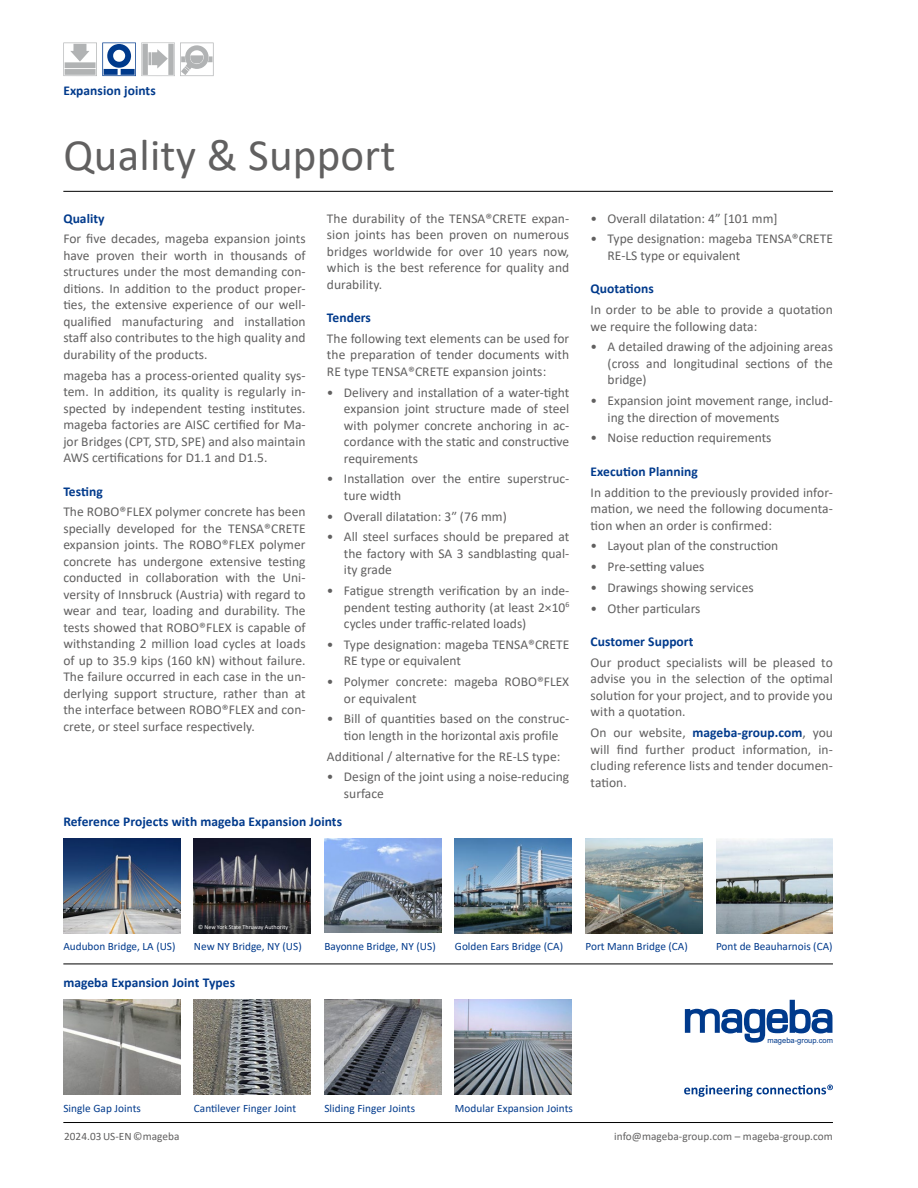
<style>
.page{position:relative;width:918px;height:1188px;background:#fff}
.page>*{position:absolute;margin:0;border:0;box-sizing:border-box;transform-origin:0 0}
.t1{font:45px "Calibri";letter-spacing:.005em;color:#616060}
.t2{font:13.5px/16.5px "Calibri";color:#616060;text-align:justify}
.t3{font:700 13.5px "Calibri";letter-spacing:.005em;color:#003a8c}
.t4{font:11.25px "Calibri";color:#003a8c}
.t5{font:11.25px "Calibri";letter-spacing:.005em;color:#616060}
.t6{font:7.65px "Arial";color:#003a8c}
.t7{font:6px "Calibri";color:#fff}
.s1{font-weight:700;color:#003a8c}
</style>
<div class="page">
<hr style="left:63px;top:1122px;width:770px;height:1px;background:#000">
<hr style="left:63px;top:191px;width:770px;height:1px;background:#000">
<hr style="left:63px;top:964px;width:770px;height:1px;background:#000">
<svg style="left:63px;top:43px;width:151px;height:34px"></svg>
<svg style="left:181px;top:68px;width:7px;height:7px"></svg>
<svg style="left:684px;top:1085px;width:149px;height:12px"></svg>
<svg style="left:685px;top:1000px;width:147px;height:43px"></svg>
<img style="left:324px;top:1000px;width:117px;height:95px">
<img style="left:194px;top:1000px;width:117px;height:95px">
<img style="left:63px;top:1000px;width:117px;height:95px">
<img style="left:455px;top:1000px;width:117px;height:95px">
<img style="left:63px;top:838px;width:117px;height:95px">
<img style="left:194px;top:838px;width:117px;height:95px">
<img style="left:585px;top:838px;width:117px;height:95px">
<img style="left:455px;top:838px;width:117px;height:95px">
<img style="left:716px;top:838px;width:117px;height:95px">
<img style="left:324px;top:838px;width:117px;height:94px">
<p class="t3" style="left:63px;top:81px;width:94px">Expansion joints</p>
<h1 class="t1" style="left:63px;top:124px;width:334px">Quality &amp; Support</h1>
<p class="t3" style="left:63px;top:209px;width:43px">Quality</p>
<p class="t2" style="left:63px;top:230px;width:244px">For five decades, mageba expansion joints have proven their worth in thousands of structures under the most demanding con&shy;ditions. In addition to the product proper&shy;ties, the extensive experience of our well&shy;qualified manufacturing and installation staff also contributes to the high quality and durability of the products.</p>
<p class="t2" style="left:63px;top:367px;width:244px">mageba has a process-oriented quality sys&shy;tem. In addition, its quality is regularly in&shy;spected by independent testing institutes. mageba factories are AISC certified for Ma&shy;jor Bridges (CPT, STD, SPE) and also maintain AWS certifications for D1.1 and D1.5.</p>
<p class="t3" style="left:63px;top:482px;width:41px">Testing</p>
<p class="t2" style="left:63px;top:503px;width:244px">The ROBO®FLEX polymer concrete has been specially developed for the TENSA®CRETE expansion joints. The ROBO®FLEX polymer concrete has undergone extensive testing conducted in collaboration with the Uni&shy;versity of Innsbruck (Austria) with regard to wear and tear, loading and durability. The tests showed that ROBO®FLEX is capable of withstanding 2 million load cycles at loads of up to 35.9 kips (160 kN) without failure.<br>The failure occurred in each case in the un&shy;derlying support structure, rather than at the interface between ROBO®FLEX and con&shy;crete, or steel surface respectively.</p>
<p class="t2" style="left:327px;top:210px;width:244px">The durability of the TENSA®CRETE expan&shy;sion joints has been proven on numerous bridges worldwide for over 10 years now, which is the best reference for quality and durability.</p>
<p class="t3" style="left:327px;top:308px;width:46px">Tenders</p>
<p class="t2" style="left:327px;top:330px;width:244px">The following text elements can be used for the preparation of tender documents with RE type TENSA®CRETE expansion joints:</p>
<p class="t2" style="left:344px;top:384px;width:227px;text-indent:-17px">• Delivery and installation of a water-tight expansion joint structure made of steel with polymer concrete anchoring in ac&shy;cordance with the static and constructive requirements</p>
<p class="t2" style="left:344px;top:470px;width:227px;text-indent:-17px">• Installation over the entire superstruc&shy;ture width</p>
<p class="t2" style="left:327px;top:508px;width:181px">• Overall dilatation: 3ʺ (76 mm)</p>
<p class="t2" style="left:344px;top:528px;width:227px;text-indent:-17px">• All steel surfaces should be prepared at the factory with SA 3 sandblasting qual&shy;ity grade</p>
<p class="t2" style="left:344px;top:582px;width:227px;text-indent:-17px">• Fatigue strength verification by an inde&shy;pendent testing authority (at least 2×10<sup>6 </sup>cycles under traffic-related loads)</p>
<p class="t2" style="left:344px;top:636px;width:227px;text-indent:-17px">• Type designation: mageba TENSA®CRETE<br>RE type or equivalent</p>
<p class="t2" style="left:344px;top:673px;width:227px;text-indent:-17px">• Polymer concrete: mageba ROBO®FLEX or equivalent</p>
<p class="t2" style="left:327px;top:710px;width:244px;text-align:center">• Bill of quantities based on the construc&shy;tion length in the horizontal axis profile</p>
<p class="t2" style="left:327px;top:748px;width:235px">Additional / alternative for the RE-LS type:</p>
<p class="t2" style="left:344px;top:768px;width:227px;text-indent:-17px">• Design of the joint using a noise-reducing surface</p>
<p class="t3" style="left:63px;top:812px;width:280px">Reference Projects with mageba Expansion Joints</p>
<p class="t2" style="left:591px;top:210px;width:189px">• Overall dilatation: 4” [101 mm]</p>
<p class="t2" style="left:608px;top:230px;width:227px;text-indent:-17px">• Type designation: mageba TENSA®CRETE<br>RE-LS type or equivalent</p>
<p class="t3" style="left:591px;top:279px;width:65px">Quotations</p>
<p class="t2" style="left:591px;top:301px;width:244px">In order to be able to provide a quotation we require the following data:</p>
<p class="t2" style="left:608px;top:338px;width:227px;text-indent:-17px">• A detailed drawing of the adjoining areas (cross and longitudinal sections of the bridge)</p>
<p class="t2" style="left:608px;top:392px;width:227px;text-indent:-17px">• Expansion joint movement range, includ&shy;ing the direction of movements</p>
<p class="t2" style="left:591px;top:429px;width:182px">• Noise reduction requirements</p>
<p class="t3" style="left:591px;top:462px;width:109px">Execution Planning</p>
<p class="t2" style="left:591px;top:484px;width:244px">In addition to the previously provided infor&shy;mation, we need the following documenta&shy;tion when an order is confirmed:</p>
<p class="t2" style="left:591px;top:537px;width:189px">• Layout plan of the construction</p>
<p class="t2" style="left:591px;top:558px;width:115px">• Pre-setting values</p>
<p class="t2" style="left:591px;top:579px;width:165px">• Drawings showing services</p>
<p class="t2" style="left:591px;top:600px;width:111px">• Other particulars</p>
<p class="t3" style="left:591px;top:632px;width:104px">Customer Support</p>
<p class="t2" style="left:591px;top:654px;width:244px">Our product specialists will be pleased to advise you in the selection of the optimal solution for your project, and to provide you with a quotation.</p>
<p class="t2" style="left:591px;top:724px;width:244px">On our website, <span class="s1">mageba-group.com</span>, you will find further product information, in&shy;cluding reference lists and tender documen&shy;tation.</p>
<p class="t7" style="left:198px;top:923px;width:91px">© New York State Thruway Authority</p>
<p class="t4" style="left:63px;top:939px;width:114px">Audubon Bridge, LA (US)</p>
<p class="t4" style="left:194px;top:939px;width:109px">New NY Bridge, NY (US)</p>
<p class="t3" style="left:63px;top:973px;width:173px">mageba Expansion Joint Types</p>
<p class="t4" style="left:324px;top:939px;width:113px">Bayonne Bridge, NY (US)</p>
<p class="t4" style="left:455px;top:939px;width:110px">Golden Ears Bridge (CA)</p>
<p class="t4" style="left:585px;top:939px;width:104px">Port Mann Bridge (CA)</p>
<p class="t4" style="left:716px;top:939px;width:118px">Pont de Beauharnois (CA)</p>
<p class="t6" style="left:768px;top:1035px;width:67px">mageba-group.com</p>
<p class="t4" style="left:63px;top:1100px;width:79px">Single Gap Joints</p>
<p class="t4" style="left:194px;top:1100px;width:104px">Cantilever Finger Joint</p>
<p class="t4" style="left:324px;top:1100px;width:92px">Sliding Finger Joints</p>
<p class="t4" style="left:455px;top:1100px;width:120px">Modular Expansion Joints</p>
<p class="t5" style="left:64px;top:1129px;width:117px">2024.03 US-EN ©mageba</p>
<p class="t5" style="left:614px;top:1129px;width:220px">info@mageba-group.com – mageba-group.com</p>
</div>
